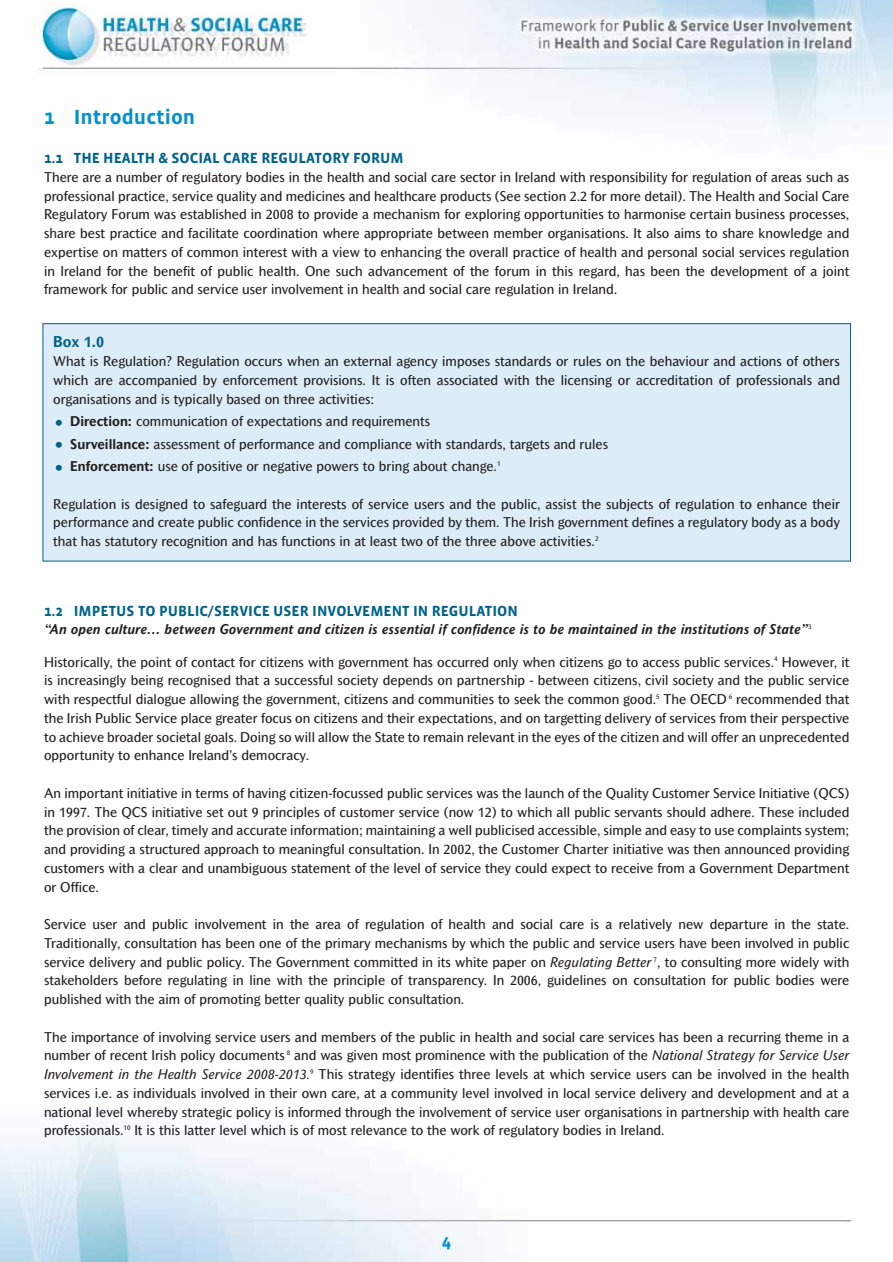
<style>
.page{position:relative;width:893px;height:1262px;background:#fff}
.page>*{position:absolute;margin:0;border:0;box-sizing:border-box;transform-origin:0 0}
.t1{font:700 21px "Vista Sans";color:#0092cc}
.t2{font:700 18px "Vista Sans";color:#0092cc}
.t3{font:700 15px "Vista Sans";color:#00638c}
.t4{font:700 15px "Mahsuri Sans";color:#00638c}
.t5{font:13.5px/18.8px "Mahsuri Sans";color:#231f1f;text-align:justify}
.t6{font:italic 700 13.5px "Mahsuri Sans";color:#231f1f}
.s1{font-size:22.5px;color:#00638c}
.s2{font-weight:700}
.s3{font-style:italic}
</style>
<div class="page">
<img style="left:0;top:1122px;width:852px;height:139px">
<img style="left:32px;top:0;width:860px;height:145px">
<div style="left:43px;top:324px;width:807px;height:237px;background:#dcedf7"></div>
<div style="left:43px;top:323px;width:807px;height:238px;border:1px solid #00638c"></div>
<h1 class="t1" style="left:44px;top:109px;width:153px">1 Introduction</h1>
<p class="t3" style="left:44px;top:152px;width:361px">1.1 THE HEALTH &amp; SOCIAL CARE REGULATORY FORUM</p>
<p class="t5" style="left:44px;top:169px;width:806px">There are a number of regulatory bodies in the health and social care sector in Ireland with responsibility for regulation of areas such as professional practice, service quality and medicines and healthcare products (See section 2.2 for more detail). The Health and Social Care Regulatory Forum was established in 2008 to provide a mechanism for exploring opportunities to harmonise certain business processes, share best practice and facilitate coordination where appropriate between member organisations. It also aims to share knowledge and expertise on matters of common interest with a view to enhancing the overall practice of health and personal social services regulation in Ireland for the benefit of public health. One such advancement of the forum in this regard, has been the development of a joint framework for public and service user involvement in health and social care regulation in Ireland.</p>
<p class="t4" style="left:53px;top:337px;width:52px">Box 1.0</p>
<p class="t5" style="left:53px;top:353px;width:788px">What is Regulation? Regulation occurs when an external agency imposes standards or rules on the behaviour and actions of others which are accompanied by enforcement provisions. It is often associated with the licensing or accreditation of professionals and organisations and is typically based on three activities:</p>
<p class="t5" style="left:53px;top:413px;width:378px"><span class="s1">•</span> <span class="s2">Direction:</span> communication of expectations and requirements</p>
<p class="t5" style="left:53px;top:436px;width:556px"><span class="s1">•</span> <span class="s2">Surveillance:</span> assessment of performance and compliance with standards, targets and rules</p>
<p class="t5" style="left:53px;top:458px;width:448px"><span class="s1">•</span> <span class="s2">Enforcement:</span> use of positive or negative powers to bring about change.<sup>1</sup></p>
<p class="t5" style="left:53px;top:496px;width:788px">Regulation is designed to safeguard the interests of service users and the public, assist the subjects of regulation to enhance their performance and create public confidence in the services provided by them. The Irish government defines a regulatory body as a body that has statutory recognition and has functions in at least two of the three above activities.<sup>2</sup></p>
<p class="t3" style="left:44px;top:605px;width:475px">1.2 IMPETUS TO PUBLIC/SERVICE USER INVOLVEMENT IN REGULATION</p>
<p class="t6" style="left:44px;top:624px;width:769px">“An open culture… between Government and citizen is essential if confidence is to be maintained in the institutions of State”<sup>3</sup></p>
<p class="t5" style="left:44px;top:654px;width:806px">Historically, the point of contact for citizens with government has occurred only when citizens go to access public services.<sup>4</sup> However, it is increasingly being recognised that a successful society depends on partnership - between citizens, civil society and the public service with respectful dialogue allowing the government, citizens and communities to seek the common good.<sup>5</sup> The OECD <sup>6</sup> recommended that the Irish Public Service place greater focus on citizens and their expectations, and on targetting delivery of services from their perspective to achieve broader societal goals. Doing so will allow the State to remain relevant in the eyes of the citizen and will offer an unprecedented opportunity to enhance Ireland’s democracy.</p>
<p class="t5" style="left:44px;top:785px;width:806px">An important initiative in terms of having citizen-focussed public services was the launch of the Quality Customer Service Initiative (QCS) in 1997. The QCS initiative set out 9 principles of customer service (now 12) to which all public servants should adhere. These included the provision of clear, timely and accurate information; maintaining a well publicised accessible, simple and easy to use complaints system; and providing a structured approach to meaningful consultation. In 2002, the Customer Charter initiative was then announced providing customers with a clear and unambiguous statement of the level of service they could expect to receive from a Government Department or Office.</p>
<p class="t5" style="left:44px;top:916px;width:806px">Service user and public involvement in the area of regulation of health and social care is a relatively new departure in the state.<br>Traditionally, consultation has been one of the primary mechanisms by which the public and service users have been involved in public service delivery and public policy. The Government committed in its white paper on <span class="s3">Regulating Better</span> <sup>7</sup>, to consulting more widely with stakeholders before regulating in line with the principle of transparency. In 2006, guidelines on consultation for public bodies were published with the aim of promoting better quality public consultation.</p>
<p class="t5" style="left:44px;top:1029px;width:806px">The importance of involving service users and members of the public in health and social care services has been a recurring theme in a number of recent Irish policy documents <sup>8</sup> and was given most prominence with the publication of the <span class="s3">National Strategy for Service User Involvement in the Health Service 2008-2013.</span><sup>9</sup> This strategy identifies three levels at which service users can be involved in the health services i.e. as individuals involved in their own care, at a community level involved in local service delivery and development and at a national level whereby strategic policy is informed through the involvement of service user organisations in partnership with health care professionals.<sup>10</sup> It is this latter level which is of most relevance to the work of regulatory bodies in Ireland.</p>
<h2 class="t2" style="left:442px;top:1234px;width:10px">4</h2>
</div>
